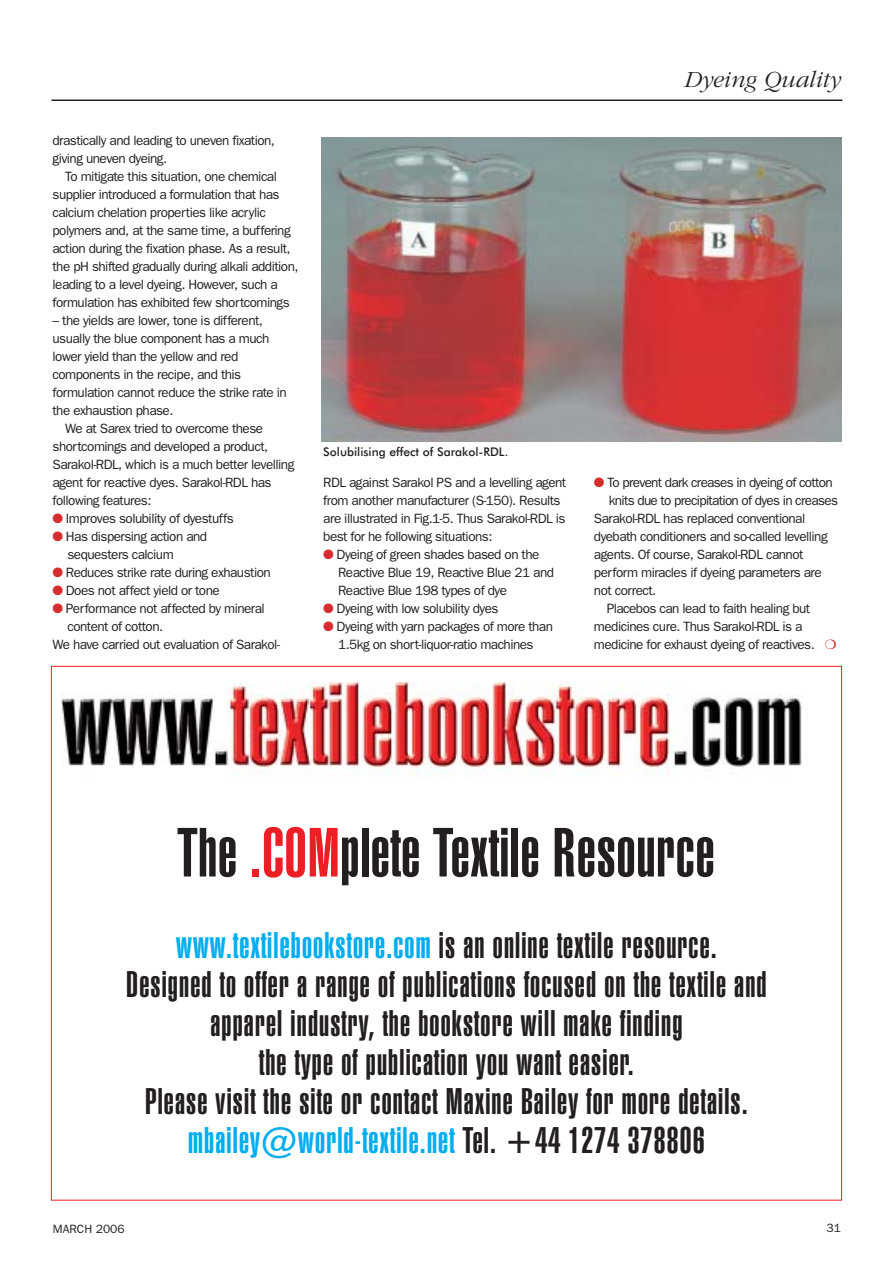
<style>
.page{position:relative;width:893px;height:1263px;background:#fff}
.page>*{position:absolute;margin:0;border:0;box-sizing:border-box;transform-origin:0 0}
.t1{font:900 extra-condensed 67.5px "Swiss 911 BT";letter-spacing:.015em;color:#231f1f}
.t2{font:900 extra-condensed 36px/39px "Swiss 911 BT";letter-spacing:.035em;color:#231f1f;text-align:center}
.t3{font:italic 300 24px "Garamond";color:#231f1f}
.t4{font:13.5px/18px "Franklin Gothic";letter-spacing:-.04em;color:#231f1f}
.t5{font:500 12px "Futura BT";color:#231f1f}
.t6{font:12px "Franklin Gothic";color:#231f1f}
.s1{color:#d62d2e}
.s2{color:#ee1e24}
.s3{color:#00adef}
</style>
<div class="page">
<hr style="left:51px;top:99px;width:791px;height:2px;background:#231f1f">
<img style="left:322px;top:137px;width:520px;height:305px">
<img style="left:61px;top:682px;width:741px;height:95px">
<p class="t4" style="left:53px;top:133px;width:224px">drastically and leading to uneven fixation, giving uneven dyeing.</p>
<p class="t4" style="left:53px;top:169px;width:248px;text-indent:13px">To mitigate this situation, one chemical supplier introduced a formulation that has calcium chelation properties like acrylic polymers and, at the same time, a buffering action during the fixation phase. As a result, the pH shifted gradually during alkali addition, leading to a level dyeing. However, such a formulation has exhibited few shortcomings</p>
<p class="t4" style="left:53px;top:313px;width:212px">– the yields are lower, tone is different,</p>
<p class="t4" style="left:53px;top:331px;width:218px">usually the blue component has a much</p>
<p class="t4" style="left:53px;top:349px;width:187px">lower yield than the yellow and red</p>
<p class="t4" style="left:53px;top:367px;width:190px">components in the recipe, and this</p>
<p class="t4" style="left:53px;top:385px;width:236px">formulation cannot reduce the strike rate in</p>
<p class="t4" style="left:53px;top:403px;width:122px">the exhaustion phase.</p>
<p class="t4" style="left:65px;top:421px;width:199px">We at Sarex tried to overcome these</p>
<p class="t4" style="left:53px;top:439px;width:217px">shortcomings and developed a product,</p>
<p class="t4" style="left:53px;top:457px;width:243px">Sarakol-RDL, which is a much better levelling</p>
<p class="t4" style="left:53px;top:475px;width:221px">agent for reactive dyes. Sarakol-RDL has</p>
<p class="t4" style="left:53px;top:493px;width:100px">following features:</p>
<p class="t4" style="left:53px;top:511px;width:183px"><span class="s1">●</span> Improves solubility of dyestuffs</p>
<p class="t4" style="left:67px;top:529px;width:141px;text-indent:-15px"><span class="s1">●</span> Has dispersing action and sequesters calcium</p>
<p class="t4" style="left:53px;top:565px;width:220px"><span class="s1">●</span> Reduces strike rate during exhaustion</p>
<p class="t4" style="left:53px;top:583px;width:169px"><span class="s1">●</span> Does not affect yield or tone</p>
<p class="t4" style="left:53px;top:601px;width:214px"><span class="s1">●</span> Performance not affected by mineral</p>
<p class="t4" style="left:67px;top:619px;width:97px">content of cotton.</p>
<p class="t4" style="left:53px;top:637px;width:229px">We have carried out evaluation of Sarakol-</p>
<p class="t5" style="left:323px;top:447px;width:187px">Solubilising effect of Sarakol-RDL.</p>
<p class="t4" style="left:323px;top:475px;width:244px">RDL against Sarakol PS and a levelling agent from another manufacturer (S-150). Results are illustrated in Fig.1-5. Thus Sarakol-RDL is best for he following situations:</p>
<p class="t4" style="left:338px;top:547px;width:217px;text-indent:-15px"><span class="s1">●</span> Dyeing of green shades based on the<br>Reactive Blue 19, Reactive Blue 21 and<br>Reactive Blue 198 types of dye</p>
<p class="t4" style="left:323px;top:601px;width:177px"><span class="s1">●</span> Dyeing with low solubility dyes</p>
<p class="t4" style="left:323px;top:619px;width:231px;text-align:center"><span class="s1">●</span> Dyeing with yarn packages of more than<br>1.5kg on short-liquor-ratio machines</p>
<h3 class="t3" style="left:684px;top:71px;width:158px">Dyeing Quality</h3>
<p class="t4" style="left:594px;top:475px;width:240px"><span class="s1">●</span> To prevent dark creases in dyeing of cotton</p>
<p class="t4" style="left:609px;top:493px;width:231px">knits due to precipitation of dyes in creases</p>
<p class="t4" style="left:594px;top:511px;width:213px">Sarakol-RDL has replaced conventional</p>
<p class="t4" style="left:594px;top:529px;width:235px">dyebath conditioners and so-called levelling</p>
<p class="t4" style="left:594px;top:547px;width:211px">agents. Of course, Sarakol-RDL cannot</p>
<p class="t4" style="left:594px;top:565px;width:229px">perform miracles if dyeing parameters are</p>
<p class="t4" style="left:594px;top:583px;width:64px">not correct.</p>
<p class="t4" style="left:607px;top:601px;width:205px">Placebos can lead to faith healing but</p>
<p class="t4" style="left:594px;top:619px;width:210px">medicines cure. Thus Sarakol-RDL is a</p>
<p class="t4" style="left:594px;top:637px;width:244px">medicine for exhaust dyeing of reactives. <span class="s1">❍</span></p>
<h1 class="t1" style="left:178px;top:828px;width:538px">The <span class="s2">.COM</span>plete Textile Resource</h1>
<p class="t2" style="left:126px;top:930px;width:642px"><span class="s3">www.textilebookstore.com</span> is an online textile resource.<br>Designed to offer a range of publications focused on the textile and apparel industry, the bookstore will make finding<br>the type of publication you want easier.<br>Please visit the site or contact Maxine Bailey for more details. <span class="s3">mbailey@world-textile.net</span> Tel. +44 1274 378806</p>
<p class="t6" style="left:53px;top:1224px;width:73px">MARCH 2006</p>
<p class="t6" style="left:826px;top:1223px;width:16px">31</p>
</div>
